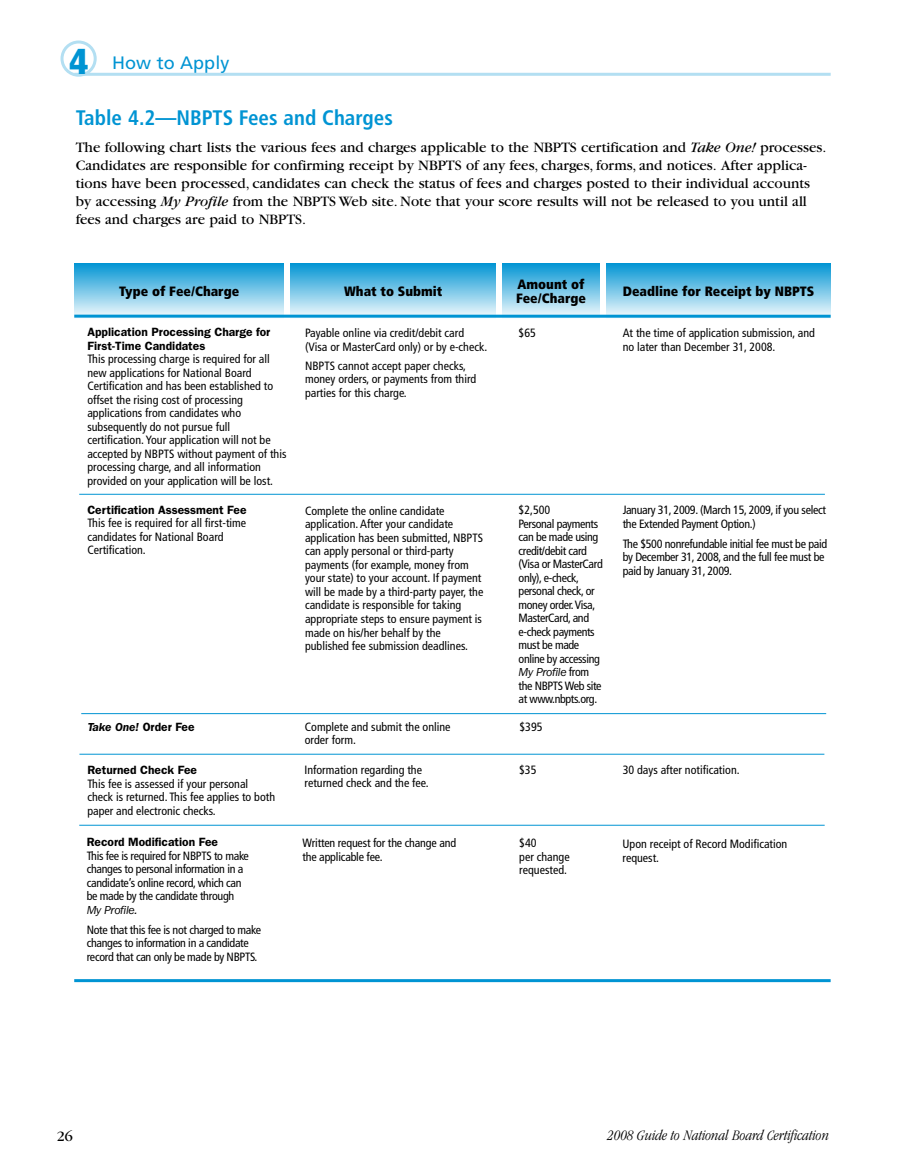
<style>
.page{position:relative;width:905px;height:1175px;background:#fff}
.page>*{position:absolute;margin:0;border:0;box-sizing:border-box;transform-origin:0 0}
.t1{font:700 condensed 21px "Frutiger LT Std";color:#0094d3}
.t2{font:18px "Frutiger LT Std";color:#0094d3}
.t3{font:15px/18px "Garamond";color:#000}
.t4{font:italic 300 condensed 15px "ITC Garamond Std";color:#000}
.t5{font:900 condensed 13.5px/13.5px "Frutiger LT Std";color:#000}
.t6{font:condensed 12px/13.5px "Frutiger LT Std";color:#000}
.t7{font:condensed 12px/13.5px "Frutiger LT Std";letter-spacing:-.025em;color:#000}
.t8{font:condensed 12px/13.5px "Frutiger LT Std";letter-spacing:-.03em;color:#000}
.t9{font:600 12px/13.5px "ITC Franklin Gothic Std";color:#000}
.t10{font:italic 12px "ITC Franklin Gothic Std";letter-spacing:-.025em;color:#000}
.t11{font:italic 600 12px "ITC Franklin Gothic Std";color:#000}
.s1{font-weight:900;font-stretch:condensed;font-size:36px}
.s2{font-style:italic}
.s3{font-style:normal}
.s4{font-family:"Frutiger LT Std";font-style:normal;font-stretch:condensed}
</style>
<div class="page">
<hr style="left:74px;top:73px;width:756px;height:3px;background:#b3dff2">
<div style="left:60px;top:40px;width:37px;height:37px;border:3px solid #b3dff2;border-radius:50%"></div>
<svg style="left:74px;top:263px;width:210px;height:52px;background:#72c4e6"></svg>
<svg style="left:291px;top:263px;width:204px;height:52px;background:#72c4e6"></svg>
<svg style="left:606px;top:263px;width:224px;height:52px;background:#72c4e6"></svg>
<svg style="left:502px;top:263px;width:97px;height:52px;background:#72c4e6"></svg>
<hr style="left:74px;top:315px;width:756px;height:3px;background:#0094d3">
<hr style="left:79px;top:494px;width:745px;height:1px;background:#0094d3">
<hr style="left:79px;top:754px;width:745px;height:1px;background:#0094d3">
<hr style="left:74px;top:979px;width:756px;height:3px;background:#0094d3">
<hr style="left:79px;top:825px;width:745px;height:1px;background:#0094d3">
<hr style="left:81px;top:713px;width:745px;height:1px;background:#0094d3">
<h2 class="t2" style="left:70px;top:52px;width:161px"><span class="s1">4</span> How to Apply</h2>
<h1 class="t1" style="left:76px;top:106px;width:318px">Table 4.2—NBPTS Fees and Charges</h1>
<p class="t3" style="left:76px;top:139px;width:752px">The following chart lists the various fees and charges applicable to the NBPTS certification and <span class="s2">Take One!</span> processes.<br>Candidates are responsible for confirming receipt by NBPTS of any fees, charges, forms, and notices. After applica&shy;tions have been processed, candidates can check the status of fees and charges posted to their individual accounts by accessing <span class="s2">My Profile</span> from the NBPTS Web site. Note that your score results will not be released to you until all fees and charges are paid to NBPTS.</p>
<p class="t5" style="left:516px;top:277px;width:71px">Amount of<br>Fee/Charge</p>
<p class="t5" style="left:119px;top:284px;width:122px">Type of Fee/Charge</p>
<p class="t5" style="left:344px;top:284px;width:100px">What to Submit</p>
<p class="t5" style="left:622px;top:284px;width:193px">Deadline for Receipt by NBPTS</p>
<p class="t9" style="left:87px;top:325px;width:184px">Application Processing Charge for<br>First-Time Candidates</p>
<p class="t6" style="left:87px;top:352px;width:201px">This processing charge is required for all new applications for National Board Certification and has been established to offset the rising cost of processing applications from candidates who subsequently do not pursue full certification. Your application will not be accepted by NBPTS without payment of this processing charge, and all information provided on your application will be lost.</p>
<p class="t9" style="left:87px;top:503px;width:161px">Certification Assessment Fee</p>
<p class="t6" style="left:87px;top:516px;width:160px">This fee is required for all first-time candidates for National Board<br>Certification.</p>
<p class="t11" style="left:88px;top:720px;width:108px">Take One! <span class="s3">Order Fee</span></p>
<p class="t9" style="left:87px;top:763px;width:111px">Returned Check Fee</p>
<p class="t6" style="left:87px;top:777px;width:189px">This fee is assessed if your personal check is returned. This fee applies to both paper and electronic checks.</p>
<p class="t9" style="left:87px;top:835px;width:133px">Record Modification Fee</p>
<p class="t7" style="left:87px;top:848px;width:164px">This fee is required for NBPTS to make changes to personal information in a candidate’s online record, which can be made by the candidate through</p>
<p class="t10" style="left:87px;top:903px;width:52px">My Profile.</p>
<p class="t7" style="left:87px;top:922px;width:176px">Note that this fee is not charged to make changes to information in a candidate record that can only be made by NBPTS.</p>
<p class="t6" style="left:305px;top:326px;width:161px">Payable online via credit/debit card</p>
<p class="t6" style="left:518px;top:326px;width:19px">$65</p>
<p class="t6" style="left:305px;top:337px;width:184px;line-height:18.9px">(Visa or MasterCard only) or by e-check.<br>NBPTS cannot accept paper checks,</p>
<p class="t6" style="left:305px;top:372px;width:173px">money orders, or payments from third parties for this charge.</p>
<p class="t6" style="left:622px;top:326px;width:194px">At the time of application submission, and no later than December 31, 2008.</p>
<p class="t6" style="left:305px;top:504px;width:180px">Complete the online candidate application. After your candidate application has been submitted, NBPTS can apply personal or third-party payments (for example, money from your state) to your account. If payment will be made by a third-party payer, the candidate is responsible for taking appropriate steps to ensure payment is made on his/her behalf by the published fee submission deadlines.</p>
<p class="t8" style="left:518px;top:503px;width:86px">$2,500<br>Personal payments can be made using credit/debit card (Visa or MasterCard only), e-check, personal check, or money order.Visa,<br>MasterCard, and e-check payments must be made online by accessing</p>
<p class="t10" style="left:518px;top:666px;width:72px">My Profile <span class="s4">from</span></p>
<p class="t8" style="left:518px;top:679px;width:84px">the NBPTSWeb site at www.nbpts.org.</p>
<p class="t6" style="left:305px;top:720px;width:147px">Complete and submit the online</p>
<p class="t6" style="left:519px;top:720px;width:25px">$395</p>
<p class="t6" style="left:305px;top:733px;width:53px">order form.</p>
<p class="t7" style="left:622px;top:503px;width:205px">January 31, 2009. (March 15, 2009, if you select the Extended Payment Option.)</p>
<p class="t7" style="left:622px;top:537px;width:206px">The $500 nonrefundable initial fee must be paid by December 31, 2008, and the full fee must be paid by January 31, 2009.</p>
<p class="t6" style="left:304px;top:762px;width:119px">Information regarding the</p>
<p class="t6" style="left:519px;top:762px;width:19px">$35</p>
<p class="t6" style="left:622px;top:762px;width:118px">30 days after notification.</p>
<p class="t6" style="left:304px;top:776px;width:126px">returned check and the fee.</p>
<p class="t6" style="left:302px;top:836px;width:155px">Written request for the change and the applicable fee.</p>
<p class="t6" style="left:519px;top:836px;width:52px">$40<br>per change requested.</p>
<p class="t6" style="left:622px;top:837px;width:166px">Upon receipt of Record Modification request.</p>
<p class="t3" style="left:57px;top:1127px;width:17px">26</p>
<p class="t4" style="left:607px;top:1126px;width:224px">2008 Guide to National Board Certification</p>
</div>
